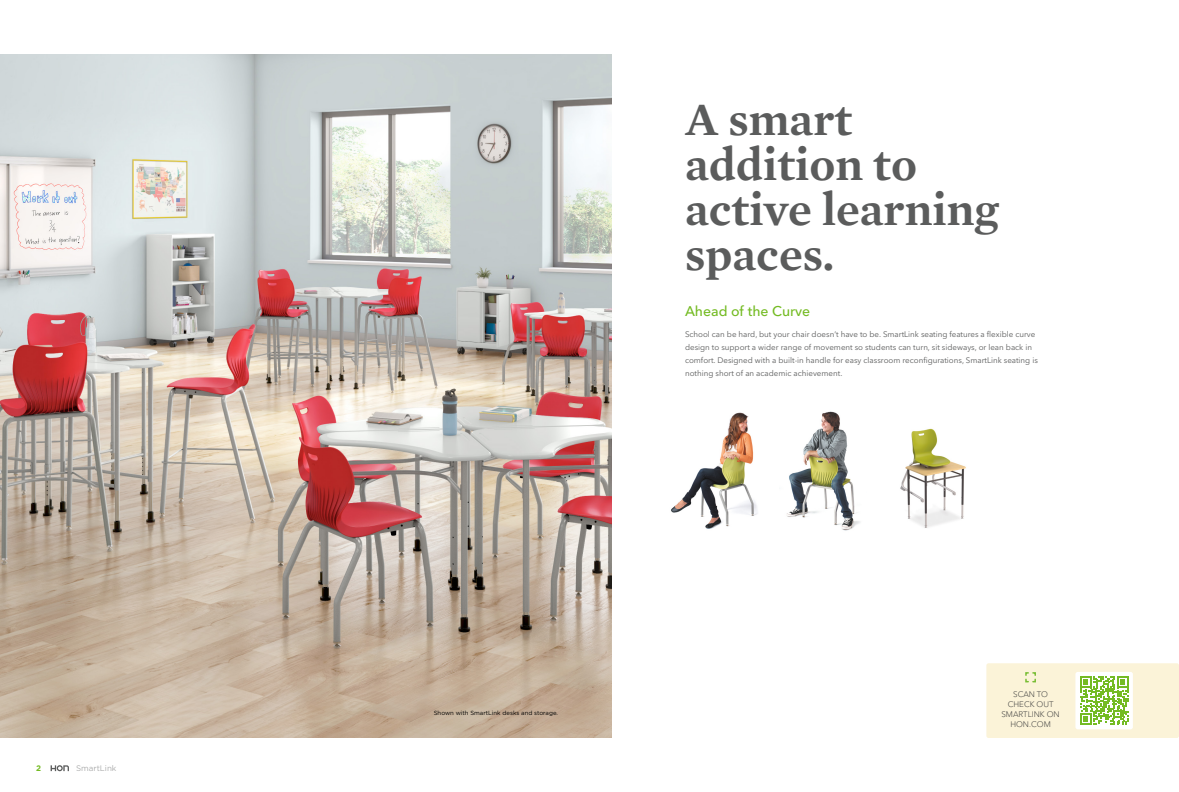
<style>
.page{position:relative;width:1179px;height:792px;background:#fff}
.page>*{position:absolute;margin:0;border:0;box-sizing:border-box;transform-origin:0 0}
.t1{font:600 47px/45px "Mercury Text G1";color:#5b5c5c}
.t2{font:500 14px "Avenir Next LT Pro";color:#74bb23}
.t3{font:8px/13px "Avenir Next LT Pro";color:#5b5c5c}
.t4{font:300 8px/10px "Avenir Next LT Pro";color:#3a3a3a;text-align:center}
.t5{font:8px "Gotham";color:#acadad}
.t6{font:700 8px "Gotham";color:#74bb23}
.t7{font:6px "Gotham";color:#000}
</style>
<div class="page">
<img style="left:0;top:54px;width:612px;height:684px">
<div style="left:986px;top:663px;width:193px;height:75px;background:#fbf3d8;border-radius:2px"></div>
<svg style="left:1025px;top:672px;width:11px;height:11px"></svg>
<div style="left:1075px;top:672px;width:58px;height:57px;background:#fff;border-radius:2px"></div>
<svg style="left:1080px;top:676px;width:49px;height:49px"></svg>
<img style="left:671px;top:412px;width:87px;height:117px">
<img style="left:787px;top:411px;width:73px;height:120px">
<img style="left:900px;top:428px;width:66px;height:100px">
<svg style="left:51px;top:765px;width:18px;height:6px"></svg>
<p class="t6" style="left:36px;top:763px;width:6px">2</p>
<p class="t5" style="left:76px;top:763px;width:42px">SmartLink</p>
<p class="t7" style="left:434px;top:709px;width:126px">Shown with SmartLink desks and storage.</p>
<h1 class="t1" style="left:685px;top:94px;width:315px">A smart addition to active learning spaces.</h1>
<h2 class="t2" style="left:685px;top:303px;width:127px">Ahead of the Curve</h2>
<p class="t3" style="left:685px;top:327px;width:354px">School can be hard, but your chair doesn’t have to be. SmartLink seating features a flexible curve design to support a wider range of movement so students can turn, sit sideways, or lean back in comfort. Designed with a built-in handle for easy classroom reconfigurations, SmartLink seating is nothing short of an academic achievement.</p>
<p class="t4" style="left:1001px;top:689px;width:60px">SCAN TO<br>CHECK OUT<br>SMARTLINK ON<br>HON.COM</p>
</div>
